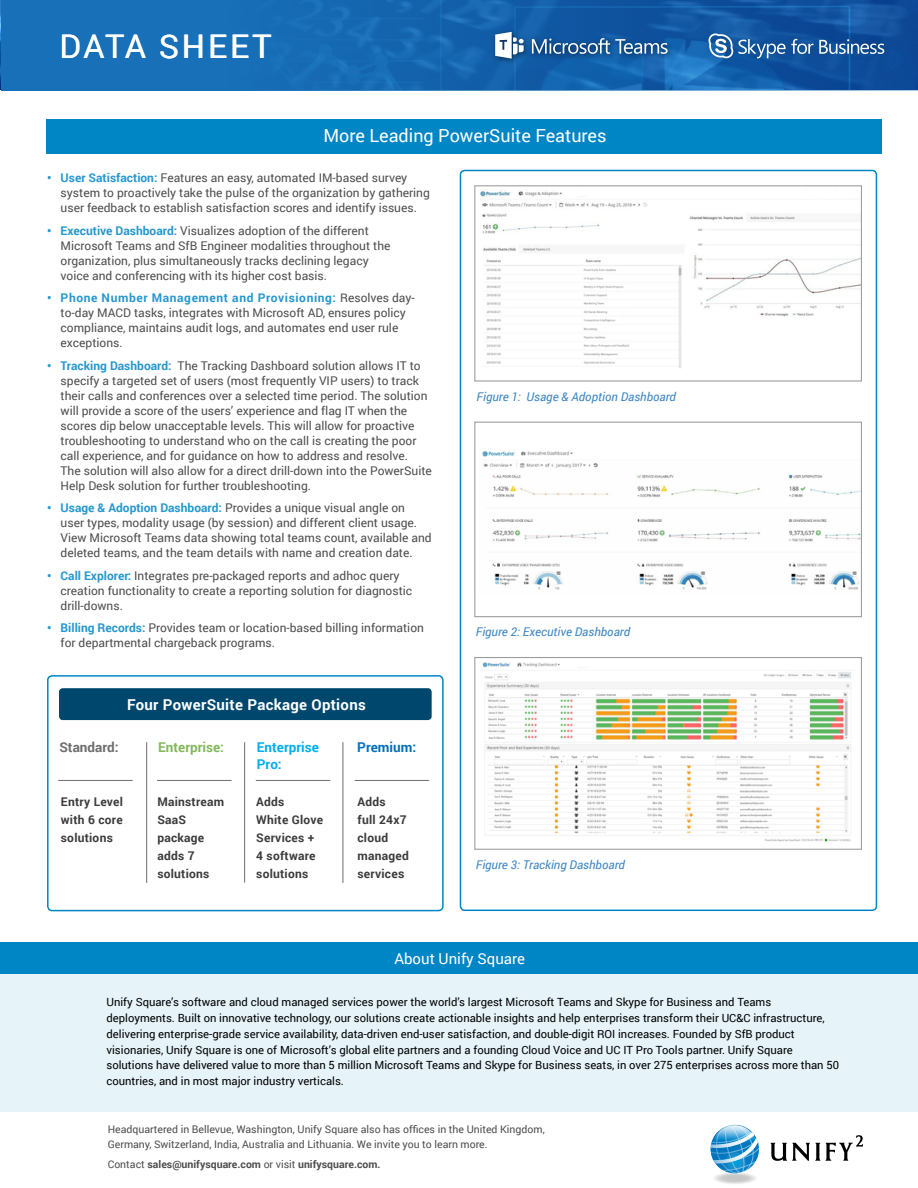
<style>
.page{position:relative;width:918px;height:1188px;background:#fff}
.page>*{position:absolute;margin:0;border:0;box-sizing:border-box;transform-origin:0 0}
.t1{font:32.55px "Roboto";letter-spacing:.08em;color:#fff}
.t2{font:18px "Roboto";color:#fff}
.t3{font:700 15px "Roboto";letter-spacing:.02em;color:#fff}
.t4{font:15px "Roboto";color:#fff}
.t5{font:700 13.5px/16.5px "Roboto";color:#00aeef}
.t6{font:700 13.5px "Roboto";color:#81b95b}
.t7{font:700 13.5px "Roboto";color:#6e6c6c}
.t8{font:700 13.5px "Roboto";color:#0070bb}
.t9{font:12px/15px "Roboto";color:#4d4d4f}
.t10{font:700 12px/18px "Roboto";letter-spacing:.02em;color:#3d3b3b}
.t11{font:italic 12px "Roboto";color:#3b85c3}
.t12{font:11.25px/15.8px "Roboto";color:#000}
.t13{font:10.5px/15px "Roboto";color:#4d4d4f}
.t14{font:700 10.5px "Roboto";color:#4d4d4f}
.s1{font-weight:700;color:#2697ce}
.s2{font-size:12.3px}
.s3{font-weight:400}
</style>
<div class="page">
<svg style="left:1px;top:0;width:917px;height:90px;fill:#176bb4"></svg>
<div style="left:703px;top:28px;width:188px;height:37px;background:#05476e;opacity:.45"></div>
<svg style="left:739px;top:39px;width:145px;height:19px"></svg>
<svg style="left:708px;top:33px;width:25px;height:25px"></svg>
<div style="left:491px;top:28px;width:183px;height:37px;background:#000;opacity:.53"></div>
<svg style="left:532px;top:38px;width:136px;height:16px"></svg>
<svg style="left:495px;top:32px;width:29px;height:27px"></svg>
<div style="left:460px;top:170px;width:417px;height:741px;border:2px solid #0085c5;border-radius:4px"></div>
<img style="left:480px;top:189px;width:380px;height:179px">
<div style="left:474px;top:185px;width:388px;height:197px;border:1px solid #9e9d9d"></div>
<img style="left:482px;top:451px;width:378px;height:139px">
<div style="left:474px;top:422px;width:388px;height:195px;border:1px solid #9e9d9d"></div>
<div style="left:474px;top:657px;width:388px;height:193px;background:#fff;border:1px solid #9e9d9d"></div>
<div style="left:46px;top:119px;width:836px;height:34px;background:#0085c5"></div>
<div style="left:47px;top:675px;width:397px;height:236px;border:2px solid #0085c5;border-radius:4px"></div>
<div style="left:59px;top:688px;width:373px;height:32px;background:#00476e;border-radius:4px"></div>
<hr style="left:146px;top:742px;width:1px;height:141px;background:#6e6c6c">
<hr style="left:244px;top:742px;width:1px;height:141px;background:#6e6c6c">
<hr style="left:343px;top:742px;width:1px;height:141px;background:#6e6c6c">
<hr style="left:157px;top:780px;width:75px;height:1px;background:#6e6c6c">
<hr style="left:58px;top:780px;width:75px;height:1px;background:#6e6c6c">
<hr style="left:256px;top:780px;width:74px;height:1px;background:#6e6c6c">
<hr style="left:355px;top:780px;width:74px;height:1px;background:#6e6c6c">
<div style="left:1px;top:946px;width:917px;height:165px;background:#e6f3f9"></div>
<div style="left:1px;top:942px;width:917px;height:32px;background:#0085c5"></div>
<svg style="left:770px;top:1135px;width:93px;height:26px"></svg>
<svg style="left:710px;top:1125px;width:49px;height:51px"></svg>
<img style="left:482px;top:662px;width:369px;height:180px">
<h1 class="t1" style="left:59px;top:23px;width:213px">DATA SHEET</h1>
<h2 class="t2" style="left:323px;top:123px;width:285px">More Leading PowerSuite Features</h2>
<p class="t9" style="left:61px;top:170px;width:371px;text-indent:-14px"><span class="s1">• User Satisfaction:</span> Features an easy, automated IM-based survey system to proactively take the pulse of the organization by gathering user feedback to establish satisfaction scores and identify issues.</p>
<p class="t9" style="left:61px;top:222px;width:331px;text-indent:-14px"><span class="s1">• Executive Dashboard:</span> Visualizes adoption of the different Microsoft Teams and SfB Engineer modalities throughout the organization, plus simultaneously tracks declining legacy voice and conferencing with its higher cost basis.</p>
<p class="t9" style="left:61px;top:290px;width:356px;text-indent:-14px"><span class="s1">• Phone Number Management and Provisioning:</span> Resolves day&shy;to-day MACD tasks, integrates with Microsoft AD, ensures policy compliance, maintains audit logs, and automates end user rule exceptions.</p>
<p class="t9" style="left:61px;top:357px;width:373px;text-indent:-14px"><span class="s1">• Tracking Dashboard:</span> The Tracking Dashboard solution allows IT to specify a targeted set of users (most frequently VIP users) to track their calls and conferences over a selected time period. The solution will provide a score of the users’ experience and flag IT when the scores dip below unacceptable levels. This will allow for proactive troubleshooting to understand who on the call is creating the poor call experience, and for guidance on how to address and resolve.<br>The solution will also allow for a direct drill-down into the PowerSuite Help Desk solution for further troubleshooting.</p>
<p class="t9" style="left:61px;top:500px;width:373px;text-indent:-14px"><span class="s1">• Usage &amp; Adoption Dashboard:</span> Provides a unique visual angle on<br>user types, modality usage (by session) and different client usage.<br>View Microsoft Teams data showing total teams count, available and deleted teams, and the team details with name and creation date.</p>
<p class="t9" style="left:61px;top:568px;width:353px;text-indent:-14px"><span class="s1">• Call Explorer:</span> Integrates pre-packaged reports and adhoc query creation functionality to create a reporting solution for diagnostic drill-downs.</p>
<p class="t9" style="left:61px;top:620px;width:365px;text-indent:-14px"><span class="s1">• Billing Records:</span> Provides team or location-based billing information for departmental chargeback programs.</p>
<p class="t3" style="left:127px;top:694px;width:240px">Four PowerSuite Package Options</p>
<p class="t6" style="left:158px;top:738px;width:67px">Enterprise:</p>
<p class="t7" style="left:59px;top:738px;width:61px">Standard:</p>
<p class="t5" style="left:257px;top:739px;width:63px">Enterprise<br>Pro:</p>
<p class="t10" style="left:256px;top:792px;width:68px">Adds<br>White Glove<br>Services +<br>4 software solutions</p>
<p class="t8" style="left:357px;top:738px;width:61px">Premium:</p>
<p class="t10" style="left:61px;top:792px;width:64px;text-align:justify">Entry Level with 6 core solutions</p>
<p class="t10" style="left:157px;top:792px;width:68px">Mainstream<br>SaaS package adds 7 solutions</p>
<p class="t10" style="left:358px;top:792px;width:53px">Adds<br>full 24x7 cloud managed service<span class="s2">s</span></p>
<p class="t11" style="left:477px;top:388px;width:201px">Figure 1: Usage &amp; Adoption Dashboard</p>
<p class="t11" style="left:476px;top:624px;width:156px">Figure 2: Executive Dashboard</p>
<p class="t11" style="left:476px;top:857px;width:151px">Figure 3: Tracking Dashboard</p>
<p class="t4" style="left:394px;top:948px;width:132px">About Unify Square</p>
<p class="t12" style="left:106px;top:994px;width:734px">Unify Square’s software and cloud managed services power the world’s largest Microsoft Teams and Skype for Business and Teams deployments. Built on innovative technology, our solutions create actionable insights and help enterprises transform their UC&amp;C infrastructure, delivering enterprise-grade service availability, data-driven end-user satisfaction, and double-digit ROI increases. Founded by SfB product visionaries, Unify Square is one of Microsoft’s global elite partners and a founding Cloud Voice and UC IT Pro Tools partner. Unify Square solutions have delivered value to more than 5 million Microsoft Teams and Skype for Business seats, in over 275 enterprises across more than 50 countries, and in most major industry verticals.</p>
<p class="t13" style="left:108px;top:1121px;width:439px">Headquartered in Bellevue, Washington, Unify Square also has offices in the United Kingdom,<br>Germany, Switzerland, India, Australia and Lithuania. We invite you to learn more.</p>
<p class="t14" style="left:108px;top:1157px;width:274px"><span class="s3">Contact</span> sales@unifysquare.com <span class="s3">or visit</span> unifysquare.com.</p>
</div>
